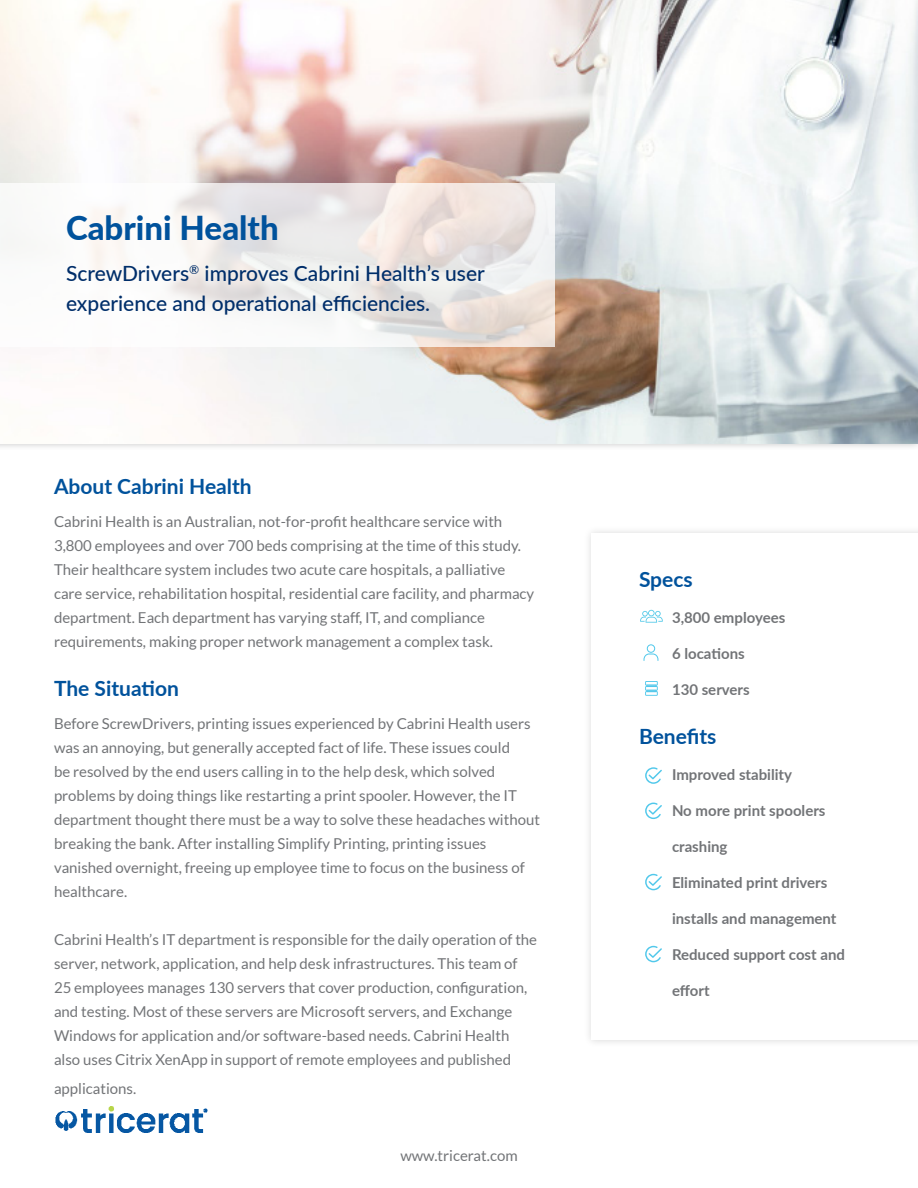
<style>
.page{position:relative;width:918px;height:1188px;background:#fff}
.page>*{position:absolute;margin:0;border:0;box-sizing:border-box;transform-origin:0 0}
.t1{font:800 33px "Lato";color:#00529c}
.t2{font:500 21px/30px "Lato";color:#002e6a}
.t3{font:700 21px "Lato";color:#00529c}
.t4{font:15px/24px "Lato";color:#727477}
.t5{font:700 15px "Lato";color:#727477}
</style>
<div class="page">
<img style="left:55px;top:1106px;width:152px;height:27px">
<div style="left:0;top:0;width:918px;height:452px;background:#000;opacity:.28"></div>
<img style="left:0;top:0;width:917px;height:443px">
<div style="left:583px;top:525px;width:335px;height:523px;background:#f9f9f9"></div>
<div style="left:591px;top:533px;width:327px;height:507px;background:#fff"></div>
<svg style="left:0;top:183px;width:555px;height:163px"></svg>
<svg style="left:644px;top:644px;width:14px;height:17px"></svg>
<svg style="left:640px;top:610px;width:23px;height:13px"></svg>
<svg style="left:645px;top:681px;width:13px;height:15px"></svg>
<svg style="left:645px;top:767px;width:17px;height:17px"></svg>
<svg style="left:645px;top:803px;width:17px;height:16px"></svg>
<svg style="left:645px;top:874px;width:17px;height:16px"></svg>
<svg style="left:645px;top:946px;width:17px;height:16px"></svg>
<p class="t1" style="left:66px;top:203px;width:214px">Cabrini Health</p>
<p class="t2" style="left:66px;top:257px;width:420px">ScrewDrivers<sup>®</sup> improves Cabrini Health’s user experience and operational efficiencies.</p>
<p class="t3" style="left:54px;top:471px;width:199px">About Cabrini Health</p>
<p class="t4" style="left:54px;top:509px;width:482px">Cabrini Health is an Australian, not-for-profit healthcare service with 3,800 employees and over 700 beds comprising at the time of this study.<br>Their healthcare system includes two acute care hospitals, a palliative care service, rehabilitation hospital, residential care facility, and pharmacy department. Each department has varying staff, IT, and compliance requirements, making proper network management a complex task.</p>
<p class="t3" style="left:54px;top:673px;width:126px">The Situation</p>
<p class="t4" style="left:54px;top:712px;width:487px">Before ScrewDrivers, printing issues experienced by Cabrini Health users was an annoying, but generally accepted fact of life. These issues could<br>be resolved by the end users calling in to the help desk, which solved problems by doing things like restarting a print spooler. However, the IT department thought there must be a way to solve these headaches without breaking the bank. After installing Simplify Printing, printing issues vanished overnight, freeing up employee time to focus on the business of healthcare.</p>
<p class="t4" style="left:54px;top:928px;width:485px">Cabrini Health’s IT department is responsible for the daily operation of the server, network, application, and help desk infrastructures. This team of 25 employees manages 130 servers that cover production, configuration, and testing. Most of these servers are Microsoft servers, and Exchange Windows for application and/or software-based needs. Cabrini Health also uses Citrix XenApp in support of remote employees and published</p>
<p class="t4" style="left:54px;top:1076px;width:84px">applications.</p>
<p class="t4" style="left:400px;top:1144px;width:119px">www.tricerat.com</p>
<p class="t3" style="left:639px;top:564px;width:55px">Specs</p>
<p class="t5" style="left:672px;top:606px;width:115px">3,800 employees</p>
<p class="t5" style="left:672px;top:642px;width:74px">6 locations</p>
<p class="t5" style="left:672px;top:678px;width:79px">130 servers</p>
<p class="t3" style="left:639px;top:721px;width:79px">Benefits</p>
<p class="t5" style="left:672px;top:764px;width:122px">Improved stability</p>
<p class="t5" style="left:672px;top:800px;width:155px">No more print spoolers</p>
<p class="t5" style="left:672px;top:836px;width:57px">crashing</p>
<p class="t5" style="left:672px;top:872px;width:157px">Eliminated print drivers</p>
<p class="t5" style="left:672px;top:908px;width:166px">installs and management</p>
<p class="t5" style="left:672px;top:944px;width:175px">Reduced support cost and</p>
<p class="t5" style="left:672px;top:980px;width:39px">effort</p>
</div>
